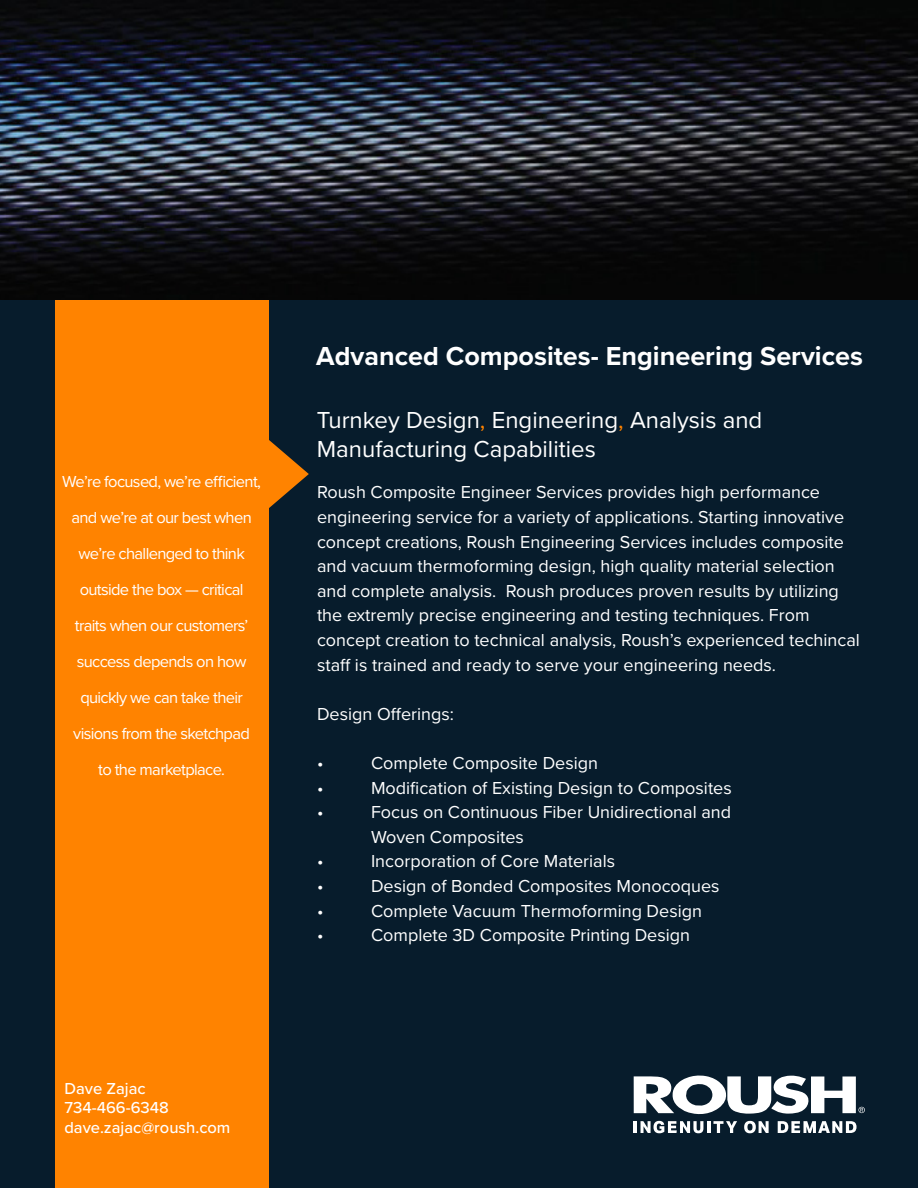
<style>
.page{position:relative;width:918px;height:1188px;background:#071c2c}
.page>*{position:absolute;margin:0;border:0;box-sizing:border-box;transform-origin:0 0}
.t1{font:700 27px "Proxima Nova";color:#fff}
.t2{font:24px "Proxima Nova";color:#fff}
.t3{font:18px/24.6px "Proxima Nova";color:#fff}
.t4{font:16.5px "Proxima Nova";letter-spacing:-.04em;color:#fff}
.t5{font:500 16.5px "Proxima Nova";color:#fff}
.s1{color:#ff8300}
</style>
<div class="page">
<div style="left:55px;top:301px;width:213px;height:887px;background:#ff8300"></div>
<svg style="left:268px;top:436px;width:41px;height:76px"></svg>
<svg style="left:634px;top:1076px;width:231px;height:57px"></svg>
<img style="left:1px;top:0;width:917px;height:300px">
<p class="t4" style="left:62px;top:469px;width:200px">We’re focused, we’re efficient,</p>
<p class="t4" style="left:71px;top:505px;width:182px">and we’re at our best when</p>
<p class="t4" style="left:78px;top:541px;width:168px">we’re challenged to think</p>
<p class="t4" style="left:80px;top:577px;width:165px">outside the box — critical</p>
<p class="t4" style="left:75px;top:613px;width:175px">traits when our customers’</p>
<p class="t4" style="left:77px;top:649px;width:171px">success depends on how</p>
<p class="t4" style="left:80px;top:685px;width:164px">quickly we can take their</p>
<p class="t4" style="left:73px;top:721px;width:178px">visions from the sketchpad</p>
<p class="t4" style="left:98px;top:757px;width:128px">to the marketplace.</p>
<p class="t5" style="left:64px;top:1076px;width:83px">Dave Zajac</p>
<p class="t5" style="left:64px;top:1096px;width:106px">734-466-6348</p>
<p class="t5" style="left:64px;top:1115px;width:168px">dave.zajac@roush.com</p>
<p class="t1" style="left:316px;top:336px;width:548px">Advanced Composites- Engineering Services</p>
<p class="t2" style="left:317px;top:402px;width:447px">Turnkey Design<span class="s1">,</span> Engineering<span class="s1">,</span> Analysis and</p>
<p class="t2" style="left:317px;top:431px;width:281px">Manufacturing Capabilities</p>
<p class="t3" style="left:317px;top:479px;width:505px">Roush Composite Engineer Services provides high performance</p>
<p class="t3" style="left:317px;top:504px;width:529px">engineering service for a variety of applications. Starting innovative concept creations, Roush Engineering Services includes composite and vacuum thermoforming design, high quality material selection and complete analysis. Roush produces proven results by utilizing the extremly precise engineering and testing techniques. From</p>
<p class="t3" style="left:317px;top:627px;width:544px">concept creation to technical analysis, Roush’s experienced techincal staff is trained and ready to serve your engineering needs.</p>
<p class="t3" style="left:317px;top:701px;width:138px">Design Offerings:</p>
<p class="t3" style="left:317px;top:750px;width:8px">•</p>
<p class="t3" style="left:371px;top:750px;width:229px">Complete Composite Design</p>
<p class="t3" style="left:317px;top:775px;width:8px">•</p>
<p class="t3" style="left:371px;top:775px;width:362px">Modification of Existing Design to Composites</p>
<p class="t3" style="left:317px;top:799px;width:8px">•</p>
<p class="t3" style="left:371px;top:799px;width:362px">Focus on Continuous Fiber Unidirectional and</p>
<p class="t3" style="left:371px;top:824px;width:154px">Woven Composites</p>
<p class="t3" style="left:317px;top:848px;width:8px">•</p>
<p class="t3" style="left:371px;top:848px;width:246px">Incorporation of Core Materials</p>
<p class="t3" style="left:317px;top:873px;width:8px">•</p>
<p class="t3" style="left:371px;top:873px;width:350px">Design of Bonded Composites Monocoques</p>
<p class="t3" style="left:317px;top:898px;width:8px">•</p>
<p class="t3" style="left:371px;top:898px;width:333px">Complete Vacuum Thermoforming Design</p>
<p class="t3" style="left:317px;top:922px;width:8px">•</p>
<p class="t3" style="left:371px;top:922px;width:321px">Complete 3D Composite Printing Design</p>
</div>
